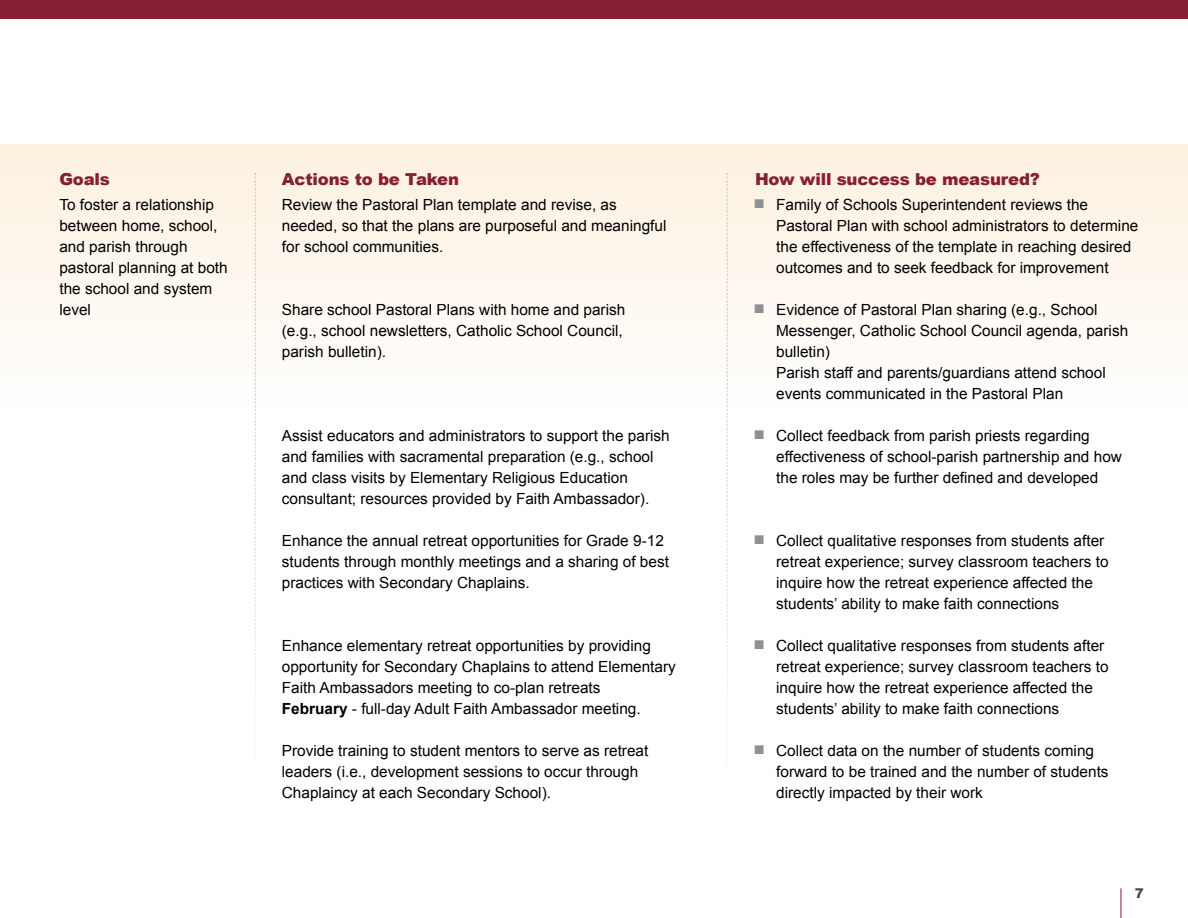
<style>
.page{position:relative;width:1188px;height:918px;background:#fff}
.page>*{position:absolute;margin:0;border:0;box-sizing:border-box;transform-origin:0 0}
.t1{font:900 16.5px "Arial";letter-spacing:-.01em;color:#852034}
.t2{font:15.3px/21px "Arial";color:#000}
.t3{font:900 13.5px "Arial";color:#464547}
.s1{font-weight:700}
.s2{color:#8e9093}
</style>
<div class="page">
<div style="left:0;top:0;width:1188px;height:18px;background:#852034"></div>
<div style="left:0;top:144px;width:1188px;height:269px;background:linear-gradient(to bottom,#fdf1df,#fefefe)"></div>
<svg style="left:255px;top:173px;width:1px;height:553px"></svg>
<svg style="left:727px;top:173px;width:1px;height:552px"></svg>
<hr style="left:1120px;top:888px;width:1px;height:30px;background:#852034">
<p class="t1" style="left:59px;top:167px;width:52px">Goals</p>
<p class="t2" style="left:59px;top:194px;width:170px">To foster a relationship between home, school, and parish through pastoral planning at both the school and system level</p>
<p class="t1" style="left:282px;top:167px;width:179px">Actions to be Taken</p>
<p class="t2" style="left:282px;top:194px;width:386px">Review the Pastoral Plan template and revise, as needed, so that the plans are purposeful and meaningful for school communities.</p>
<p class="t2" style="left:282px;top:299px;width:345px">Share school Pastoral Plans with home and parish (e.g., school newsletters, Catholic School Council, parish bulletin).</p>
<p class="t2" style="left:282px;top:425px;width:389px">Assist educators and administrators to support the parish and families with sacramental preparation (e.g., school and class visits by Elementary Religious Education consultant; resources provided by Faith Ambassador).</p>
<p class="t2" style="left:282px;top:530px;width:389px">Enhance the annual retreat opportunities for Grade 9-12 students through monthly meetings and a sharing of best practices with Secondary Chaplains.</p>
<p class="t2" style="left:282px;top:635px;width:396px">Enhance elementary retreat opportunities by providing opportunity for Secondary Chaplains to attend Elementary<br>Faith Ambassadors meeting to co-plan retreats</p>
<p class="t2" style="left:282px;top:698px;width:360px"><span class="s1">February</span> - full-day Adult Faith Ambassador meeting.</p>
<p class="t2" style="left:282px;top:740px;width:368px">Provide training to student mentors to serve as retreat leaders (i.e., development sessions to occur through<br>Chaplaincy at each Secondary School).</p>
<p class="t1" style="left:755px;top:167px;width:287px">How will success be measured?</p>
<p class="t2" style="left:776px;top:194px;width:364px;text-indent:-22px"><span class="s2">■</span> Family of Schools Superintendent reviews the Pastoral Plan with school administrators to determine the effectiveness of the template in reaching desired outcomes and to seek feedback for improvement</p>
<p class="t2" style="left:776px;top:299px;width:354px;text-indent:-22px"><span class="s2">■</span> Evidence of Pastoral Plan sharing (e.g., School<br>Messenger, Catholic School Council agenda, parish bulletin)</p>
<p class="t2" style="left:776px;top:362px;width:331px">Parish staff and parents/guardians attend school events communicated in the Pastoral Plan</p>
<p class="t2" style="left:776px;top:425px;width:347px;text-indent:-22px"><span class="s2">■</span> Collect feedback from parish priests regarding effectiveness of school-parish partnership and how the roles may be further defined and developed</p>
<p class="t2" style="left:776px;top:530px;width:334px;text-indent:-22px"><span class="s2">■</span> Collect qualitative responses from students after retreat experience; survey classroom teachers to inquire how the retreat experience affected the students’ ability to make faith connections</p>
<p class="t2" style="left:776px;top:635px;width:334px;text-indent:-22px"><span class="s2">■</span> Collect qualitative responses from students after retreat experience; survey classroom teachers to inquire how the retreat experience affected the students’ ability to make faith connections</p>
<p class="t2" style="left:776px;top:740px;width:334px;text-indent:-22px"><span class="s2">■</span> Collect data on the number of students coming forward to be trained and the number of students directly impacted by their work</p>
<p class="t3" style="left:1135px;top:883px;width:11px">7</p>
</div>
